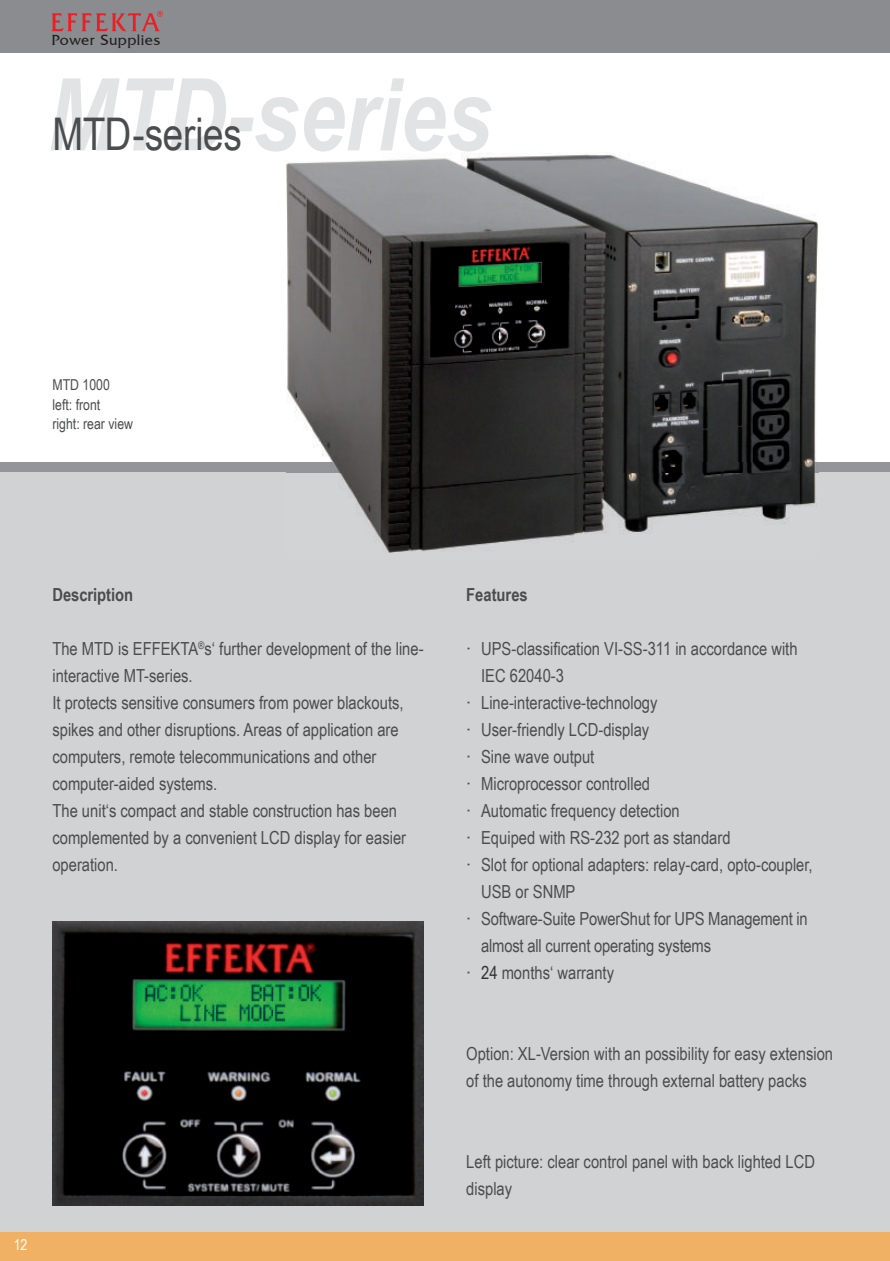
<style>
.page{position:relative;width:890px;height:1261px;background:#fff}
.page>*{position:absolute;margin:0;border:0;box-sizing:border-box;transform-origin:0 0}
.t1{font:italic 700 100.5px "Arial Narrow";color:#e2e3e5}
.t2{font:45px "Arial Narrow";letter-spacing:-.01em;color:#4b4c4d}
.t3{font:18px/27px "Arial Narrow";color:#4b4c4d}
.t4{font:700 18px "Arial Narrow";letter-spacing:-.005em;color:#4b4c4d}
.t5{font:15px/19.5px "Arial Narrow";color:#4b4c4d}
.t6{font:15px "Friz Quadrata IT Cby BT";letter-spacing:.03em;color:#231f20}
.t7{font:15px "Arial Narrow";color:#fff}
.s1{font-family:"Arial Unicode MS"}
.s2{color:#343434}
</style>
<div class="page">
<div style="left:0;top:472px;width:890px;height:788px;background:#d1d2d4"></div>
<div style="left:0;top:462px;width:890px;height:10px;background:#939598"></div>
<div style="left:0;top:1231px;width:890px;height:29px;background:#f1b165"></div>
<div style="left:0;top:0;width:890px;height:52px;background:#8a8c8f"></div>
<svg style="left:52px;top:11px;width:111px;height:20px"></svg>
<img style="left:286px;top:153px;width:532px;height:399px">
<img style="left:52px;top:921px;width:372px;height:284px">
<p class="t6" style="left:51px;top:31px;width:110px">Power Supplies</p>
<h1 class="t1" style="left:47px;top:56px;width:446px">MTD-series</h1>
<h2 class="t2" style="left:52px;top:108px;width:191px">MTD-series</h2>
<p class="t5" style="left:52px;top:375px;width:82px">MTD 1000 left: front<br>right: rear view</p>
<p class="t4" style="left:52px;top:583px;width:82px">Description</p>
<p class="t3" style="left:52px;top:634px;width:373px">The MTD is EFFEKTA<sup>®</sup>s‘ further development of the line&shy;interactive MT-series.<br>It protects sensitive consumers from power blackouts, spikes and other disruptions. Areas of application are computers, remote telecommunications and other computer-aided systems.<br>The unit‘s compact and stable construction has been complemented by a convenient LCD display for easier operation.</p>
<p class="t7" style="left:14px;top:1235px;width:15px">12</p>
<p class="t4" style="left:466px;top:583px;width:63px">Features</p>
<p class="t3" style="left:466px;top:634px;width:333px"><span class="s1">‧</span> UPS-classification VI-SS-311 in accordance with</p>
<p class="t3" style="left:481px;top:661px;width:84px">IEC 62040-3</p>
<p class="t3" style="left:466px;top:688px;width:193px"><span class="s1">‧</span> Line-interactive-technology</p>
<p class="t3" style="left:466px;top:715px;width:184px"><span class="s1">‧</span> User-friendly LCD-display</p>
<p class="t3" style="left:466px;top:742px;width:130px"><span class="s1">‧</span> Sine wave output</p>
<p class="t3" style="left:466px;top:769px;width:185px"><span class="s1">‧</span> Microprocessor controlled</p>
<p class="t3" style="left:466px;top:796px;width:215px"><span class="s1">‧</span> Automatic frequency detection</p>
<p class="t3" style="left:466px;top:823px;width:266px"><span class="s1">‧</span> Equiped with RS-232 port as standard</p>
<p class="t3" style="left:466px;top:850px;width:348px"><span class="s1">‧</span> Slot for optional adapters: relay-card, opto-coupler,</p>
<p class="t3" style="left:481px;top:877px;width:96px">USB or SNMP</p>
<p class="t3" style="left:466px;top:904px;width:343px"><span class="s1">‧</span> Software-Suite PowerShut for UPS Management in</p>
<p class="t3" style="left:481px;top:931px;width:231px">almost all current operating systems</p>
<p class="t3" style="left:466px;top:958px;width:149px"><span class="s1">‧</span> <span class="s2">24</span> months‘ warranty</p>
<p class="t3" style="left:466px;top:1039px;width:368px">Option: XL-Version with an possibility for easy extension of the autonomy time through external battery packs</p>
<p class="t3" style="left:466px;top:1147px;width:350px">Left picture: clear control panel with back lighted LCD display</p>
</div>
